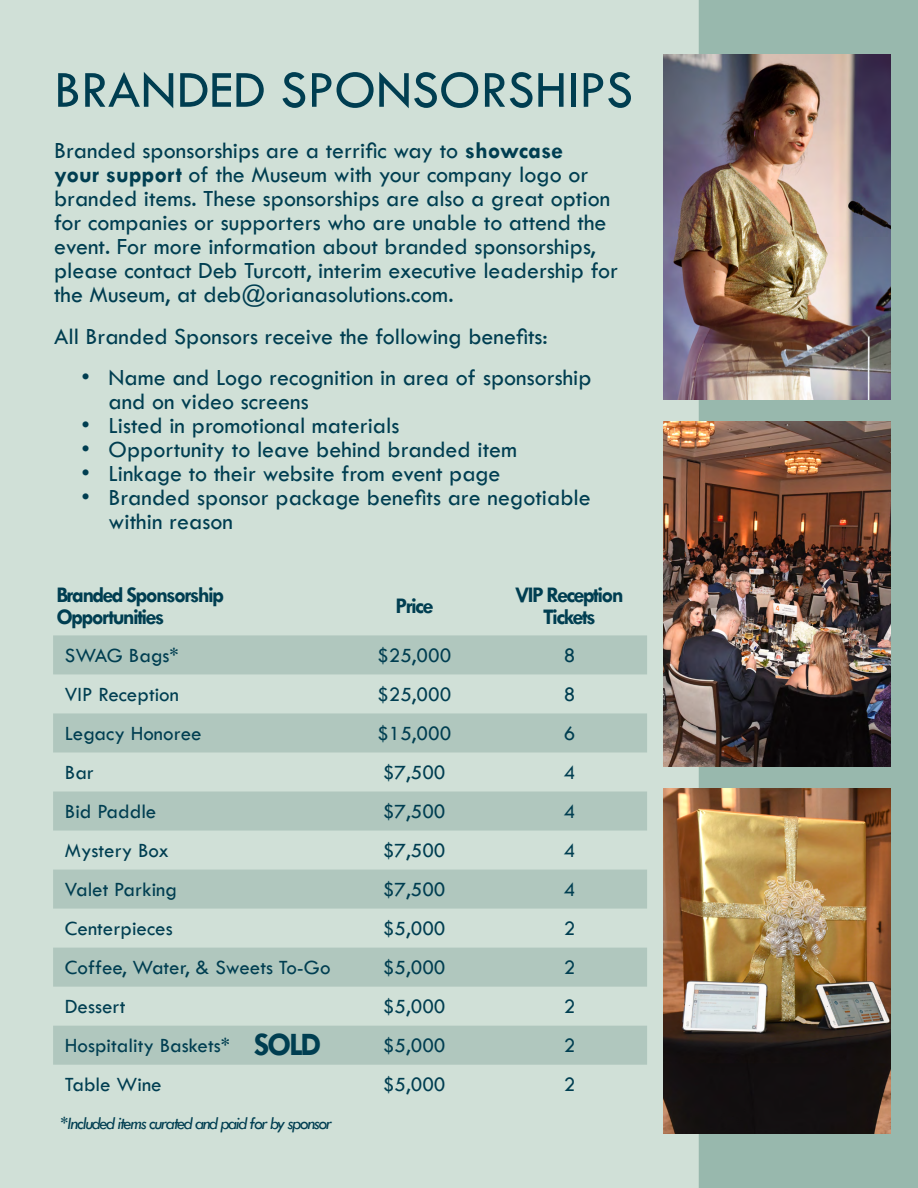
<style>
.page{position:relative;width:918px;height:1188px;background:#fff}
.page>*{position:absolute;margin:0;border:0;box-sizing:border-box;transform-origin:0 0}
.t1{font:54px "Tw Cen";color:#003e51}
.t2{font:700 33px "Tw Cen";color:#003e51}
.t3{font:24px/24px "Tw Cen";color:#003e51}
.t4{font:700 22.5px/22.5px "Tw Cen";letter-spacing:-.075em;color:#003e51}
.t5{font:21px "Tw Cen";color:#003e51}
.t6{font:italic 18px "Tw Cen";letter-spacing:-.075em;color:#003e51}
.s1{font-weight:700}
</style>
<div class="page">
<div style="left:0;top:0;width:699px;height:1188px;background:#d0e0d7"></div>
<div style="left:699px;top:0;width:219px;height:1188px;background:#98b8ad"></div>
<img style="left:664px;top:421px;width:227px;height:346px">
<svg style="left:53px;top:635px;width:594px;height:430px;fill:#b0c7be"></svg>
<img style="left:664px;top:54px;width:227px;height:346px">
<img style="left:664px;top:788px;width:227px;height:346px">
<h1 class="t1" style="left:54px;top:57px;width:581px">BRANDED SPONSORSHIPS</h1>
<p class="t3" style="left:54px;top:138px;width:566px">Branded sponsorships are a terrific way to <span class="s1">showcase<br>your support</span> of the Museum with your company logo or branded items. These sponsorships are also a great option for companies or supporters who are unable to attend the event. For more information about branded sponsorships, please contact Deb Turcott, interim executive leadership for the Museum, at deb@orianasolutions.com.</p>
<p class="t3" style="left:54px;top:324px;width:495px">All Branded Sponsors receive the following benefits:</p>
<p class="t3" style="left:109px;top:366px;width:485px;text-indent:-27px">• Name and Logo recognition in area of sponsorship and on video screens</p>
<p class="t3" style="left:82px;top:414px;width:319px">• Listed in promotional materials</p>
<p class="t3" style="left:82px;top:438px;width:437px">• Opportunity to leave behind branded item</p>
<p class="t3" style="left:82px;top:462px;width:420px">• Linkage to their website from event page</p>
<p class="t3" style="left:109px;top:486px;width:484px;text-indent:-27px">• Branded sponsor package benefits are negotiable within reason</p>
<p class="t4" style="left:56px;top:583px;width:169px">Branded Sponsorship<br>Opportunities</p>
<p class="t4" style="left:396px;top:594px;width:39px">Price</p>
<p class="t4" style="left:515px;top:583px;width:110px;text-align:center">VIP Reception<br>Tickets</p>
<p class="t5" style="left:65px;top:643px;width:115px">SWAG Bags*</p>
<p class="t5" style="left:377px;top:643px;width:76px">$25,000</p>
<p class="t5" style="left:564px;top:643px;width:13px">8</p>
<p class="t5" style="left:65px;top:682px;width:116px">VIP Reception</p>
<p class="t5" style="left:377px;top:682px;width:76px">$25,000</p>
<p class="t5" style="left:564px;top:682px;width:13px">8</p>
<p class="t5" style="left:65px;top:721px;width:138px">Legacy Honoree</p>
<p class="t5" style="left:377px;top:721px;width:76px">$15,000</p>
<p class="t5" style="left:564px;top:721px;width:13px">6</p>
<p class="t5" style="left:65px;top:760px;width:31px">Bar</p>
<p class="t5" style="left:383px;top:760px;width:64px">$7,500</p>
<p class="t5" style="left:564px;top:760px;width:13px">4</p>
<p class="t5" style="left:65px;top:799px;width:93px">Bid Paddle</p>
<p class="t5" style="left:383px;top:799px;width:64px">$7,500</p>
<p class="t5" style="left:564px;top:799px;width:13px">4</p>
<p class="t5" style="left:65px;top:838px;width:106px">Mystery Box</p>
<p class="t5" style="left:383px;top:838px;width:64px">$7,500</p>
<p class="t5" style="left:564px;top:838px;width:13px">4</p>
<p class="t5" style="left:65px;top:877px;width:114px">Valet Parking</p>
<p class="t5" style="left:383px;top:877px;width:64px">$7,500</p>
<p class="t5" style="left:564px;top:877px;width:13px">4</p>
<p class="t5" style="left:65px;top:916px;width:109px">Centerpieces</p>
<p class="t5" style="left:383px;top:916px;width:64px">$5,000</p>
<p class="t5" style="left:564px;top:916px;width:13px">2</p>
<p class="t5" style="left:65px;top:955px;width:267px">Coffee, Water, &amp; Sweets To-Go</p>
<p class="t5" style="left:383px;top:955px;width:64px">$5,000</p>
<p class="t5" style="left:564px;top:955px;width:13px">2</p>
<p class="t5" style="left:65px;top:994px;width:62px">Dessert</p>
<p class="t5" style="left:383px;top:994px;width:64px">$5,000</p>
<p class="t5" style="left:564px;top:994px;width:13px">2</p>
<p class="t5" style="left:65px;top:1033px;width:167px">Hospitality Baskets*</p>
<p class="t5" style="left:383px;top:1033px;width:64px">$5,000</p>
<p class="t5" style="left:564px;top:1033px;width:13px">2</p>
<p class="t5" style="left:65px;top:1072px;width:98px">Table Wine</p>
<p class="t5" style="left:383px;top:1072px;width:64px">$5,000</p>
<p class="t5" style="left:564px;top:1072px;width:13px">2</p>
<h2 class="t2" style="left:254px;top:1025px;width:69px">SOLD</h2>
<p class="t6" style="left:60px;top:1113px;width:273px">*Included items curated and paid for by sponsor</p>
</div>
